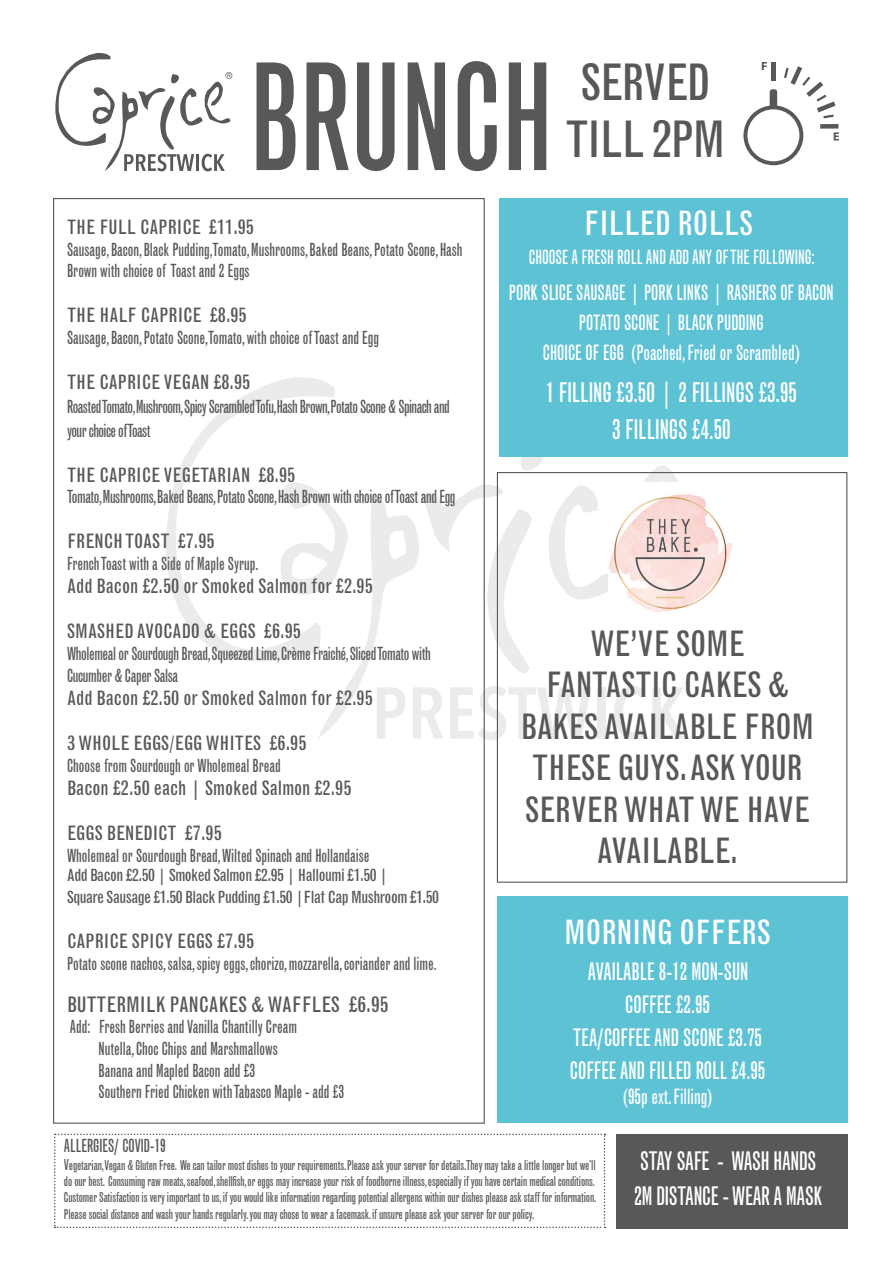
<style>
.page{position:relative;width:893px;height:1263px;background:#fff}
.page>*{position:absolute;margin:0;border:0;box-sizing:border-box;transform-origin:0 0}
.t1{font:147px "Grotesque MT Std Extra Cond";color:#57585a}
.t2{font:condensed 49.5px/57px "Grotesque MT Std";letter-spacing:-.03em;color:#57585a;text-align:center}
.t3{font:condensed 34.5px/41.4px "Grotesque MT Std";letter-spacing:-.01em;color:#57585a;text-align:center}
.t4{font:condensed 33px "Grotesque MT Std";color:#fff}
.t5{font:27px/37.5px "Grotesque MT Std Extra Cond";color:#fff;text-align:center}
.t6{font:25.5px/34.5px "Grotesque MT Std Extra Cond";letter-spacing:-.01em;color:#fff}
.t7{font:24px/32.8px "Grotesque MT Std Extra Cond";color:#fff;text-align:center}
.t8{font:21px/30px "Grotesque MT Std Extra Cond";color:#fff;text-align:center}
.t9{font:condensed 21px "Grotesque MT Std";color:#57585a}
.t10{font:condensed 19.5px "Grotesque MT Std";color:#57585a}
.t11{font:19.5px "Grotesque MT Std Extra Cond";color:#fff}
.t12{font:18px/21.6px "Grotesque MT Std Extra Cond";color:#57585a}
.t13{font:18px/21.6px "Grotesque MT Std Extra Cond";letter-spacing:-.02em;color:#57585a}
.t14{font:18px/24px "Grotesque MT Std Extra Cond";letter-spacing:-.03em;color:#57585a}
.t15{font:condensed 16.5px/21.6px "Grotesque MT Std";letter-spacing:-.03em;color:#57585a}
.t16{font:13.5px/16.2px "Grotesque MT Std Extra Cond";letter-spacing:-.01em;color:#57585a;text-align:justify}
.s1{font-size:15px}
</style>
<div class="page">
<svg style="left:166px;top:377px;width:169px;height:285px"></svg>
<svg style="left:279px;top:436px;width:429px;height:304px"></svg>
<div style="left:616px;top:1135px;width:232px;height:94px;background:#57585a"></div>
<svg style="left:54px;top:1133px;width:551px;height:95px"></svg>
<svg style="left:743px;top:105px;width:60px;height:60px"></svg>
<div style="left:747px;top:109px;width:52px;height:52px;background:#fff;border-radius:50%"></div>
<div style="left:770px;top:89px;width:7px;height:19px;background:#57585a;border-radius:3px"></div>
<div style="left:771px;top:62px;width:5px;height:18px;background:#57585a"></div>
<svg style="left:784px;top:66px;width:51px;height:52px"></svg>
<div style="left:820px;top:124px;width:18px;height:5px;background:#57585a"></div>
<svg style="left:834px;top:132px;width:5px;height:8px"></svg>
<svg style="left:762px;top:62px;width:5px;height:8px"></svg>
<div style="left:499px;top:198px;width:348px;height:258px;background:#5ec2d5"></div>
<div style="left:497px;top:896px;width:350px;height:227px;background:#5ec2d5"></div>
<svg style="left:55px;top:53px;width:177px;height:118px"></svg>
<img style="left:608px;top:482px;width:124px;height:135px">
<div style="left:497px;top:472px;width:350px;height:411px;border:1px solid #57585a"></div>
<h1 class="t1" style="left:249px;top:30px;width:305px">BRUNCH</h1>
<h2 class="t2" style="left:565px;top:55px;width:161px">SERVED<br>TILL 2PM</h2>
<h3 class="t10" style="left:67px;top:216px;width:188px">THE FULL CAPRICE £11.95</h3>
<h3 class="t12" style="left:67px;top:238px;width:397px">Sausage, Bacon, Black Pudding,Tomato, Mushrooms, Baked Beans, Potato Scone, Hash<br>Brown with choice of Toast and 2 Eggs</h3>
<h3 class="t10" style="left:67px;top:304px;width:181px">THE HALF CAPRICE £8.95</h3>
<h3 class="t12" style="left:67px;top:327px;width:314px">Sausage, Bacon, Potato Scone,Tomato, with choice of Toast and Egg</h3>
<h3 class="t10" style="left:67px;top:370px;width:185px">THE CAPRICE VEGAN £8.95</h3>
<h3 class="t14" style="left:67px;top:394px;width:384px">Roasted Tomato,Mushroom,Spicy Scrambled Tofu,Hash Brown,Potato Scone &amp; Spinach and your choice of Toast</h3>
<h3 class="t10" style="left:67px;top:463px;width:230px">THE CAPRICE VEGETARIAN £8.95</h3>
<h3 class="t13" style="left:67px;top:486px;width:390px">Tomato,Mushrooms,Baked Beans,Potato Scone,Hash Brown with choice of Toast and Egg</h3>
<h3 class="t10" style="left:67px;top:530px;width:149px">FRENCH TOAST £7.95</h3>
<h3 class="t12" style="left:67px;top:553px;width:193px">French Toast with a Side of Maple Syrup.</h3>
<h3 class="t10" style="left:67px;top:575px;width:307px">Add Bacon £2.50 or Smoked Salmon for £2.95</h3>
<h3 class="t10" style="left:67px;top:620px;width:235px">SMASHED AVOCADO &amp; EGGS £6.95</h3>
<h3 class="t13" style="left:67px;top:643px;width:365px">Wholemeal or Sourdough Bread,Squeezed Lime,Crème Fraiché,Sliced Tomato with<br>Cucumber &amp; Caper Salsa</h3>
<h3 class="t10" style="left:67px;top:687px;width:307px">Add Bacon £2.50 or Smoked Salmon for £2.95</h3>
<h3 class="t10" style="left:67px;top:732px;width:241px">3 WHOLE EGGS/EGG WHITES £6.95</h3>
<h3 class="t12" style="left:67px;top:754px;width:215px">Choose from Sourdough or Wholemeal Bread</h3>
<h3 class="t10" style="left:67px;top:777px;width:286px">Bacon £2.50 each | Smoked Salmon £2.95</h3>
<h3 class="t10" style="left:67px;top:822px;width:156px">EGGS BENEDICT £7.95</h3>
<h3 class="t12" style="left:67px;top:844px;width:304px">Wholemeal or Sourdough Bread, Wilted Spinach and Hollandaise</h3>
<p class="t15" style="left:67px;top:865px;width:374px">Add Bacon £2.50 | Smoked Salmon £2.95 | Halloumi £1.50 |<br>Square Sausage £1.50 Black Pudding £1.50 |Flat Cap Mushroom £1.50</p>
<h3 class="t10" style="left:67px;top:930px;width:189px">CAPRICE SPICY EGGS £7.95</h3>
<h3 class="t12" style="left:67px;top:952px;width:371px">Potato scone nachos, salsa, spicy eggs, chorizo, mozzarella, coriander and lime.</h3>
<h3 class="t9" style="left:67px;top:992px;width:323px">BUTTERMILK PANCAKES &amp; WAFFLES £6.95</h3>
<h3 class="t12" style="left:99px;top:1016px;width:247px;text-indent:-29px">Add: Fresh Berries and Vanilla Chantilly Cream<br>Nutella, Choc Chips and Marshmallows<br>Banana and Mapled Bacon add £3<br>Southern Fried Chicken with Tabasco Maple - add £3</h3>
<h3 class="t4" style="left:584px;top:204px;width:171px">FILLED ROLLS</h3>
<h3 class="t11" style="left:529px;top:245px;width:288px">CHOOSE A FRESH ROLL AND ADD ANY OF THE FOLLOWING:</h3>
<h3 class="t8" style="left:509px;top:277px;width:326px">PORK SLICE SAUSAGE | PORK LINKS | RASHERS OF BACON<br>POTATO SCONE | BLACK PUDDING<br>CHOICE OF EGG (Poached, Fried or Scrambled)</h3>
<h3 class="t5" style="left:546px;top:373px;width:253px">1 FILLING £3.50 | 2 FILLINGS £3.95<br>3 FILLINGS £4.50</h3>
<h3 class="t3" style="left:521px;top:623px;width:295px">WE’VE SOME<br>FANTASTIC CAKES &amp;<br>BAKES AVAILABLE FROM<br>THESE GUYS. ASK YOUR<br>SERVER WHAT WE HAVE<br>AVAILABLE.</h3>
<h3 class="t4" style="left:564px;top:913px;width:208px">MORNING OFFERS</h3>
<h3 class="t7" style="left:570px;top:955px;width:197px">AVAILABLE 8-12 MON-SUN<br>COFFEE £2.95<br>TEA/COFFEE AND SCONE £3.75<br>COFFEE AND FILLED ROLL £4.95</h3>
<h3 class="t8" style="left:623px;top:1081px;width:91px">(95p ext. Filling)</h3>
<h3 class="t12" style="left:64px;top:1135px;width:103px">ALLERGIES/ COVID-19</h3>
<p class="t16" style="left:64px;top:1157px;width:534px"><span class="s1">V</span>egetarian,Vegan &amp; Gluten Free. We can tailor most dishes to your requirements. Please ask your server for details.They may take a little longer but we’ll do our best. Consuming raw meats, seafood, shellfish, or eggs may increase your risk of foodborne illness, especially if you have certain medical conditions.<br>Customer Satisfaction is very important to us, if you would like information regarding potential allergens within our dishes please ask staff for information.<br>Please social distance and wash your hands regularly. you may chose to wear a facemask. if unsure please ask your server for our policy.</p>
<h3 class="t6" style="left:634px;top:1144px;width:190px">STAY SAFE - WASH HANDS<br>2M DISTANCE - WEAR A MASK</h3>
</div>
